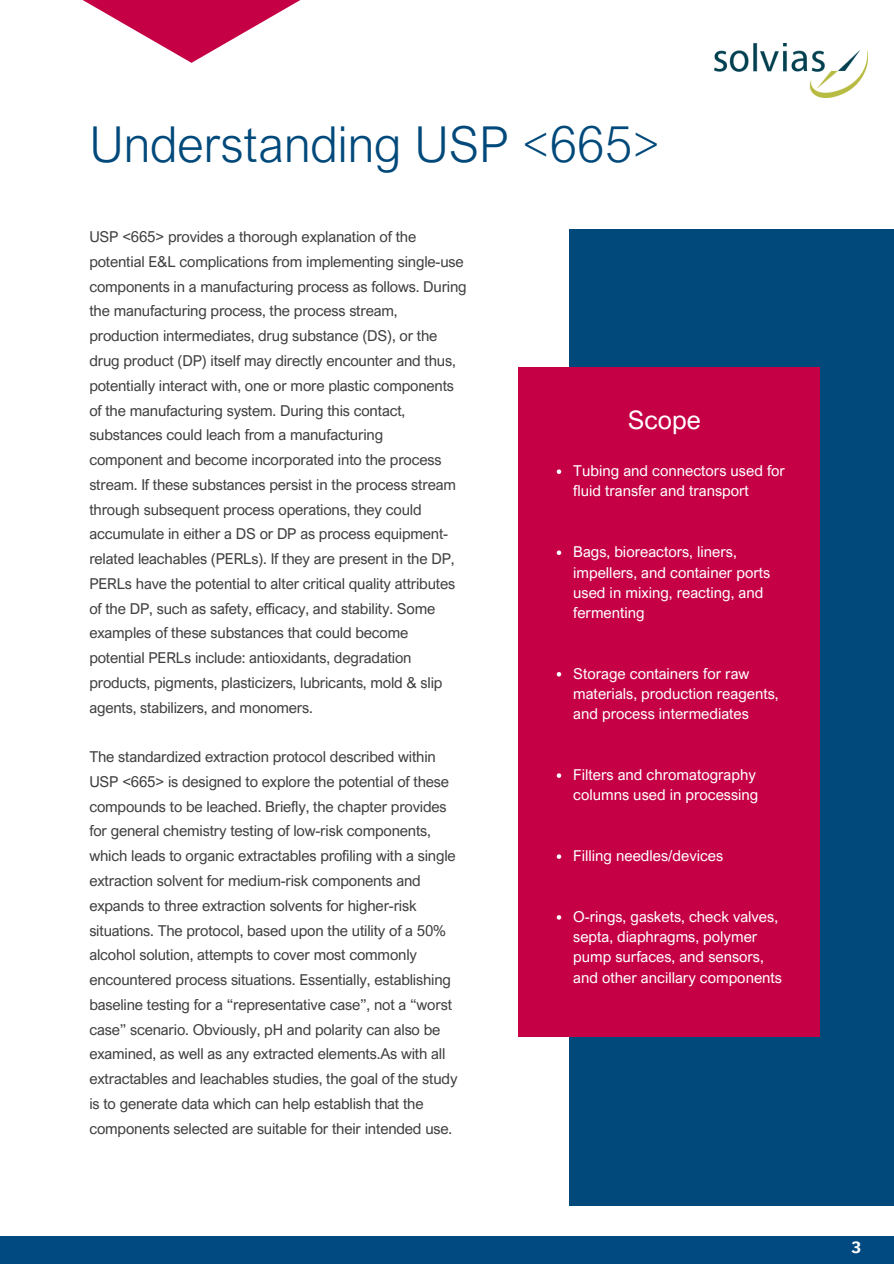
<style>
.page{position:relative;width:894px;height:1264px;background:#fff}
.page>*{position:absolute;margin:0;border:0;box-sizing:border-box;transform-origin:0 0}
.t1{font:300 49.5px "Arial Nova";color:#00497a}
.t2{font:25.5px "Arial Nova";color:#fff}
.t3{font:700 16.5px "IBM Plex Sans";color:#fff}
.t4{font:15px/24.8px "Arial Nova";letter-spacing:-.01em;color:#404041}
.t5{font:15px/20.2px "Arial Nova";color:#fff}
</style>
<div class="page">
<img style="left:714px;top:44px;width:153px;height:54px">
<div style="left:0;top:1236px;width:893px;height:27px;background:#004981"></div>
<svg style="left:83px;top:0;width:218px;height:63px"></svg>
<div style="left:568px;top:229px;width:325px;height:976px;background:#00497a"></div>
<div style="left:517px;top:367px;width:302px;height:669px;background:#c50044"></div>
<svg style="left:556px;top:469px;width:5px;height:5px"></svg>
<svg style="left:556px;top:550px;width:5px;height:5px"></svg>
<svg style="left:556px;top:672px;width:5px;height:4px"></svg>
<svg style="left:556px;top:773px;width:5px;height:4px"></svg>
<svg style="left:556px;top:854px;width:5px;height:4px"></svg>
<svg style="left:556px;top:915px;width:5px;height:4px"></svg>
<h1 class="t1" style="left:89px;top:113px;width:572px">Understanding USP &lt;665&gt;</h1>
<p class="t4" style="left:89px;top:224px;width:379px">USP &lt;665&gt; provides a thorough explanation of the potential E&amp;L complications from implementing single-use components in a manufacturing process as follows. During the manufacturing process, the process stream, production intermediates, drug substance (DS), or the drug product (DP) itself may directly encounter and thus, potentially interact with, one or more plastic components of the manufacturing system. During this contact, substances could leach from a manufacturing</p>
<p class="t4" style="left:89px;top:447px;width:368px">component and become incorporated into the process stream. If these substances persist in the process stream through subsequent process operations, they could accumulate in either a DS or DP as process equipment&shy;related leachables (PERLs). If they are present in the DP, PERLs have the potential to alter critical quality attributes of the DP, such as safety, efficacy, and stability. Some examples of these substances that could become potential PERLs include: antioxidants, degradation products, pigments, plasticizers, lubricants, mold &amp; slip agents, stabilizers, and monomers.</p>
<p class="t4" style="left:89px;top:744px;width:369px">The standardized extraction protocol described within USP &lt;665&gt; is designed to explore the potential of these compounds to be leached. Briefly, the chapter provides for general chemistry testing of low-risk components, which leads to organic extractables profiling with a single extraction solvent for medium-risk components and expands to three extraction solvents for higher-risk situations. The protocol, based upon the utility of a 50% alcohol solution, attempts to cover most commonly encountered process situations. Essentially, establishing baseline testing for a “representative case”, not a “worst case” scenario. Obviously, pH and polarity can also be examined, as well as any extracted elements.As with all extractables and leachables studies, the goal of the study is to generate data which can help establish that the components selected are suitable for their intended use.</p>
<p class="t2" style="left:627px;top:403px;width:74px">Scope</p>
<p class="t5" style="left:573px;top:460px;width:213px">Tubing and connectors used for fluid transfer and transport</p>
<p class="t5" style="left:573px;top:541px;width:198px">Bags, bioreactors, liners, impellers, and container ports used in mixing, reacting, and fermenting</p>
<h2 class="t5" style="left:573px;top:663px;width:207px">Storage containers for raw materials, production reagents, and process intermediates</h2>
<p class="t5" style="left:573px;top:764px;width:187px">Filters and chromatography columns used in processing</p>
<p class="t5" style="left:573px;top:845px;width:151px">Filling needles/devices</p>
<p class="t5" style="left:573px;top:906px;width:210px">O-rings, gaskets, check valves, septa, diaphragms, polymer pump surfaces, and sensors, and other ancillary components</p>
<p class="t3" style="left:851px;top:1236px;width:11px">3</p>
</div>
